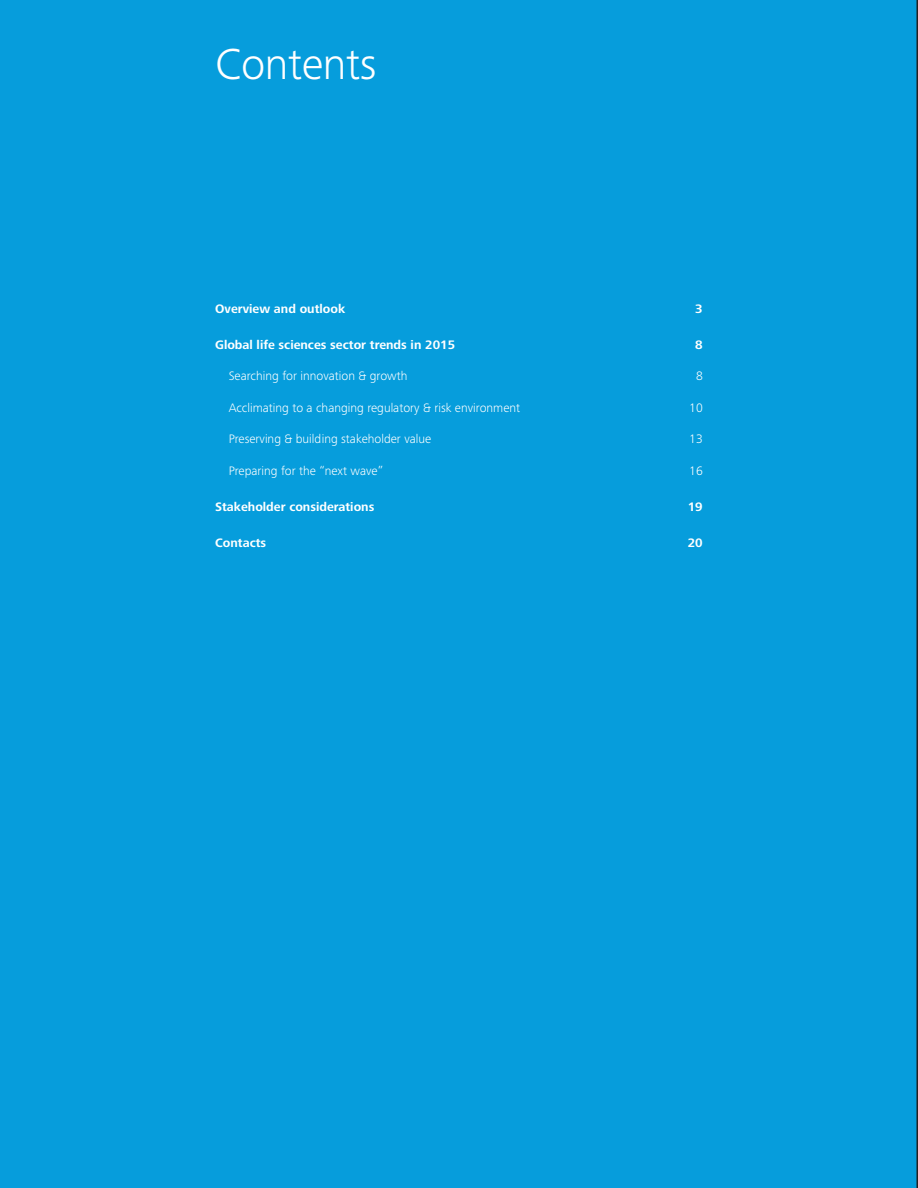
<style>
.page{position:relative;width:918px;height:1188px;background:#069ddc}
.page>*{position:absolute;margin:0;border:0;box-sizing:border-box;transform-origin:0 0}
.t1{font:300 45px "Frutiger Next Pro";letter-spacing:-.01em;color:#fff}
.t2{font:300 12.75px "Frutiger Next Pro";color:#fff}
.t3{font:700 12.75px "Frutiger Next Pro";color:#fff}
</style>
<div class="page">
<p class="t1" style="left:215px;top:38px;width:163px">Contents</p>
<p class="t3" style="left:215px;top:301px;width:132px">Overview and outlook</p>
<p class="t3" style="left:695px;top:301px;width:9px">3</p>
<p class="t3" style="left:215px;top:337px;width:242px">Global life sciences sector trends in 2015</p>
<p class="t3" style="left:695px;top:337px;width:9px">8</p>
<p class="t2" style="left:229px;top:369px;width:180px">Searching for innovation &amp; growth</p>
<p class="t2" style="left:696px;top:369px;width:8px">8</p>
<p class="t2" style="left:229px;top:400px;width:293px">Acclimating to a changing regulatory &amp; risk environment</p>
<p class="t2" style="left:689px;top:400px;width:15px">10</p>
<p class="t2" style="left:229px;top:432px;width:204px">Preserving &amp; building stakeholder value</p>
<p class="t2" style="left:689px;top:432px;width:15px">13</p>
<p class="t2" style="left:229px;top:463px;width:156px">Preparing for the “next wave”</p>
<p class="t2" style="left:689px;top:463px;width:15px">16</p>
<p class="t3" style="left:215px;top:499px;width:161px">Stakeholder considerations</p>
<p class="t3" style="left:688px;top:499px;width:16px">19</p>
<p class="t3" style="left:215px;top:535px;width:53px">Contacts</p>
<p class="t3" style="left:688px;top:535px;width:16px">20</p>
</div>
